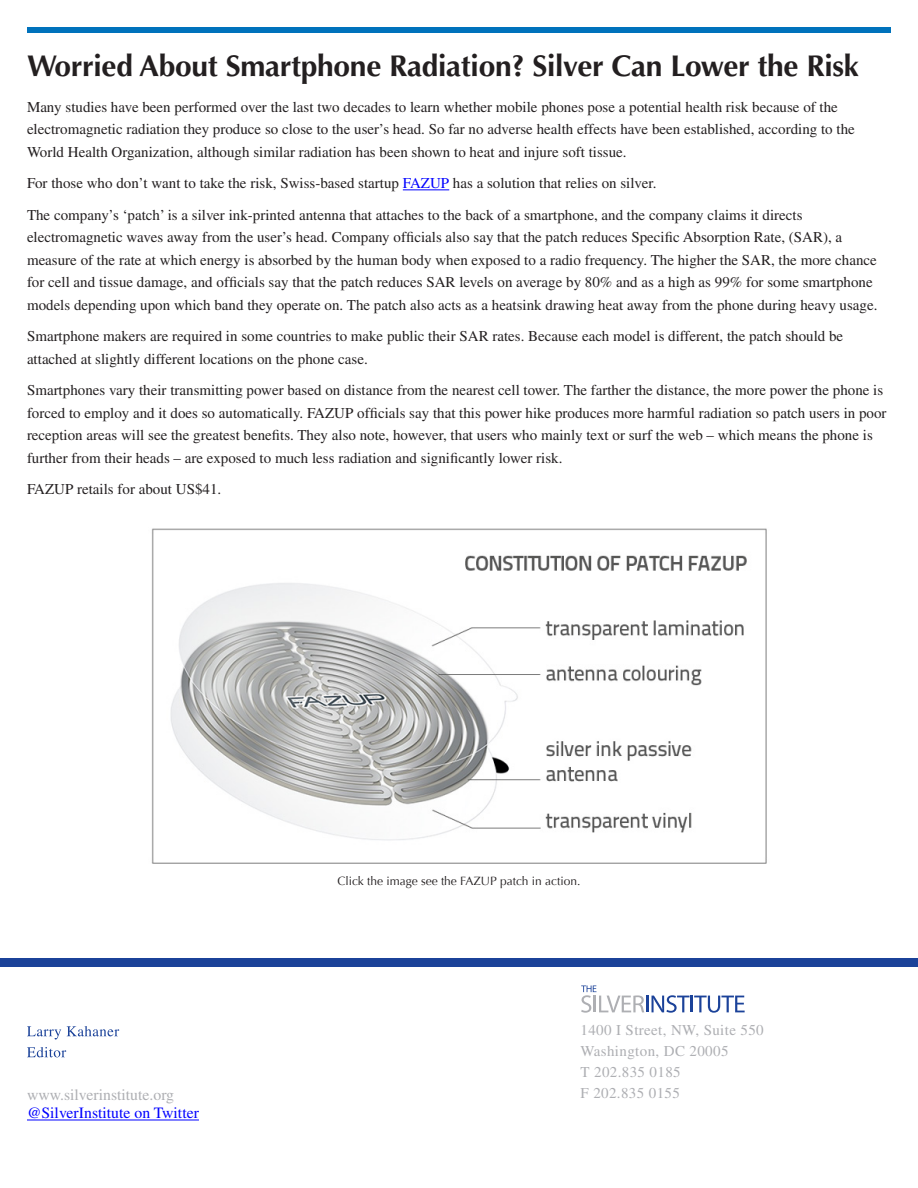
<style>
.page{position:relative;width:918px;height:1188px;background:#fff}
.page>*{position:absolute;margin:0;border:0;box-sizing:border-box;transform-origin:0 0}
.Heads{font:700 30px "Optima";letter-spacing:-.01em;color:#231f20}
.t1{font:15.75px "Times";color:#00f}
.t2{font:15.75px "Times";color:#aeafb3}
.Body_Copy{font:15px/22.5px "Times";color:#231f20}
.Captions{font:15px "Times";letter-spacing:.025em;color:#aeafb3}
.Captions-2{font:12px "Optima";color:#231f20}
.s1{color:#00f}
</style>
<div class="page">
<hr style="left:403px;top:189px;width:46px;height:1px;background:#00f">
<svg style="left:27px;top:1026px;width:34px;height:14px"></svg>
<svg style="left:67px;top:1026px;width:52px;height:10px"></svg>
<svg style="left:27px;top:1047px;width:39px;height:10px"></svg>
<div style="left:0;top:958px;width:918px;height:9px;background:#1b4299"></div>
<svg style="left:581px;top:985px;width:164px;height:28px"></svg>
<div style="left:27px;top:27px;width:864px;height:6px;background:#0072bc"></div>
<hr style="left:27px;top:1120px;width:172px;height:1px;background:#00f">
<img style="left:151px;top:528px;width:616px;height:336px">
<p class="Heads" style="left:27px;top:48px;width:833px">Worried About Smartphone Radiation? Silver Can Lower the Risk</p>
<p class="Body_Copy" style="left:27px;top:96px;width:829px">Many studies have been performed over the last two decades to learn whether mobile phones pose a potential health risk because of the electromagnetic radiation they produce so close to the user’s head. So far no adverse health effects have been established, according to the<br>World Health Organization, although similar radiation has been shown to heat and injure soft tissue.</p>
<p class="Body_Copy" style="left:27px;top:172px;width:631px">For those who don’t want to take the risk, Swiss-based startup <span class="s1">FAZUP</span> has a solution that relies on silver.</p>
<p class="Body_Copy" style="left:27px;top:204px;width:852px">The company’s ‘patch’ is a silver ink-printed antenna that attaches to the back of a smartphone, and the company claims it directs electromagnetic waves away from the user’s head. Company officials also say that the patch reduces Specific Absorption Rate, (SAR), a measure of the rate at which energy is absorbed by the human body when exposed to a radio frequency. The higher the SAR, the more chance for cell and tissue damage, and officials say that the patch reduces SAR levels on average by 80% and as a high as 99% for some smartphone models depending upon which band they operate on. The patch also acts as a heatsink drawing heat away from the phone during heavy usage.</p>
<p class="Body_Copy" style="left:27px;top:325px;width:818px">Smartphone makers are required in some countries to make public their SAR rates. Because each model is different, the patch should be attached at slightly different locations on the phone case.</p>
<p class="Body_Copy" style="left:27px;top:379px;width:861px">Smartphones vary their transmitting power based on distance from the nearest cell tower. The farther the distance, the more power the phone is forced to employ and it does so automatically. FAZUP officials say that this power hike produces more harmful radiation so patch users in poor reception areas will see the greatest benefits. They also note, however, that users who mainly text or surf the web – which means the phone is further from their heads – are exposed to much less radiation and significantly lower risk.</p>
<p class="Body_Copy" style="left:27px;top:478px;width:196px">FAZUP retails for about US$41.</p>
<p class="Captions-2" style="left:337px;top:874px;width:245px">Click the image see the FAZUP patch in action.</p>
<p class="Captions" style="left:580px;top:1022px;width:185px">1400 I Street, NW, Suite 550</p>
<p class="Captions" style="left:580px;top:1043px;width:150px">Washington, DC 20005</p>
<p class="Captions" style="left:580px;top:1064px;width:102px">T 202.835 0185</p>
<p class="t2" style="left:27px;top:1085px;width:149px">www.silverinstitute.org</p>
<p class="Captions" style="left:580px;top:1085px;width:101px">F 202.835 0155</p>
<p class="t1" style="left:27px;top:1104px;width:173px">@SilverInstitute on Twitter</p>
</div>
